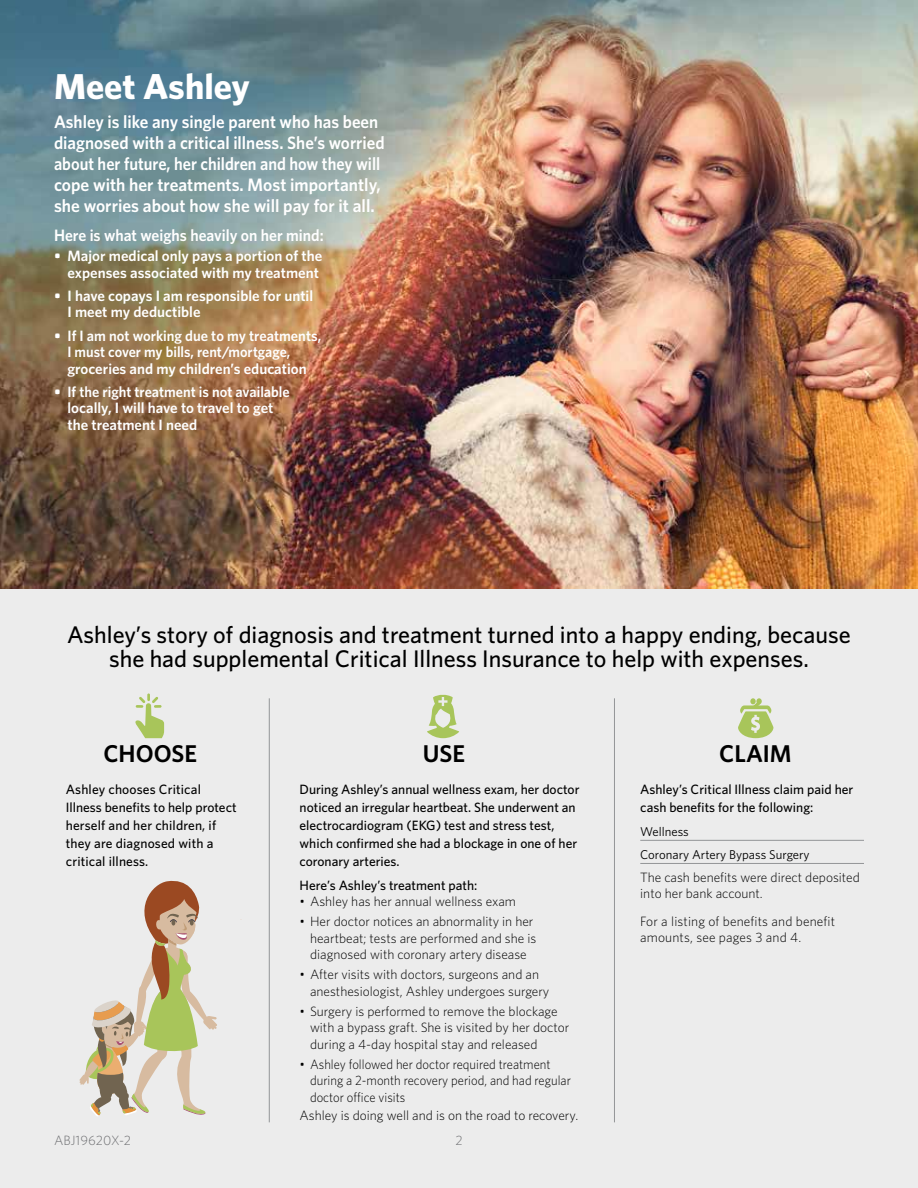
<style>
.page{position:relative;width:918px;height:1188px;background:#fff}
.page>*{position:absolute;margin:0;border:0;box-sizing:border-box;transform-origin:0 0}
.t1{font:700 36px "Whitney";color:#fff}
.t2{font:600 24.3px "Whitney";color:#000}
.t3{font:500 24px/24px "Whitney";color:#000;text-align:center}
.t4{font:600 18px/21.1px "Whitney";color:#fff;scale:.95 1}
.t5{font:600 16.5px "Whitney";color:#fff;scale:.95 1}
.t6{font:600 15px/16.5px "Whitney";color:#fff}
.t7{font:300 13.5px/16.5px "Whitney";color:#000}
.t8{font:500 13.5px/18px "Whitney";color:#000}
.t9{font:300 13.5px "Whitney";color:#6d6e71}
.t10{font:12.75px/23.1px "Whitney";color:#000}
</style>
<div class="page">
<div style="left:0;top:589px;width:918px;height:599px;background:#ececec"></div>
<img style="left:0;top:0;width:918px;height:588px">
<svg style="left:135px;top:693px;width:29px;height:45px"></svg>
<svg style="left:738px;top:698px;width:36px;height:40px"></svg>
<svg style="left:427px;top:694px;width:32px;height:44px"></svg>
<hr style="left:269px;top:698px;width:1px;height:424px;background:#939598">
<hr style="left:614px;top:698px;width:1px;height:424px;background:#939598">
<svg style="left:79px;top:880px;width:138px;height:236px"></svg>
<hr style="left:640px;top:840px;width:224px;height:1px;background:#939598">
<hr style="left:640px;top:863px;width:224px;height:1px;background:#939598">
<h1 class="t1" style="left:54px;top:63px;width:197px">Meet Ashley</h1>
<h3 class="t4" style="left:54px;top:111px;width:350px">Ashley is like any single parent who has been diagnosed with a critical illness. She’s worried about her future, her children and how they will cope with her treatments. Most importantly, she worries about how she will pay for it all.</h3>
<p class="t5" style="left:54px;top:224px;width:285px">Here is what weighs heavily on her mind:</p>
<p class="t6" style="left:54px;top:247px;width:270px;text-align:right">• Major medical only pays a portion of the expenses associated with my treatment</p>
<p class="t6" style="left:68px;top:287px;width:247px;text-indent:-14px">• I have copays I am responsible for until<br>I meet my deductible</p>
<p class="t6" style="left:68px;top:327px;width:255px;text-indent:-14px">• If I am not working due to my treatments,<br>I must cover my bills, rent/mortgage, groceries and my children’s education</p>
<p class="t6" style="left:67px;top:383px;width:224px;text-indent:-13px">• If the right treatment is not available locally, I will have to travel to get the treatment I need</p>
<h3 class="t3" style="left:67px;top:622px;width:785px">Ashley’s story of diagnosis and treatment turned into a happy ending, because she had supplemental Critical Illness Insurance to help with expenses.</h3>
<h2 class="t2" style="left:103px;top:738px;width:95px">CHOOSE</h2>
<h2 class="t2" style="left:423px;top:738px;width:44px">USE</h2>
<h2 class="t2" style="left:719px;top:738px;width:74px">CLAIM</h2>
<p class="t8" style="left:66px;top:781px;width:172px">Ashley chooses Critical<br>Illness benefits to help protect herself and her children, if they are diagnosed with a critical illness.</p>
<p class="t8" style="left:300px;top:781px;width:282px">During Ashley’s annual wellness exam, her doctor noticed an irregular heartbeat. She underwent an electrocardiogram (EKG) test and stress test, which confirmed she had a blockage in one of her coronary arteries.</p>
<p class="t8" style="left:300px;top:876px;width:179px">Here’s Ashley’s treatment path:</p>
<p class="t7" style="left:300px;top:893px;width:218px">• Ashley has her annual wellness exam</p>
<p class="t7" style="left:310px;top:913px;width:228px;text-indent:-11px">• Her doctor notices an abnormality in her heartbeat; tests are performed and she is diagnosed with coronary artery disease</p>
<p class="t7" style="left:310px;top:966px;width:241px;text-indent:-11px">• After visits with doctors, surgeons and an anesthesiologist, Ashley undergoes surgery</p>
<p class="t7" style="left:310px;top:1002px;width:261px;text-indent:-11px">• Surgery is performed to remove the blockage with a bypass graft. She is visited by her doctor during a 4-day hospital stay and released</p>
<p class="t7" style="left:310px;top:1055px;width:262px;text-indent:-10px">• Ashley followed her doctor required treatment during a 2-month recovery period, and had regular doctor office visits</p>
<p class="t7" style="left:300px;top:1106px;width:280px">Ashley is doing well and is on the road to recovery.</p>
<p class="t9" style="left:54px;top:1131px;width:79px">ABJ19620X-2</p>
<p class="t9" style="left:455px;top:1131px;width:9px">2</p>
<p class="t8" style="left:640px;top:781px;width:215px">Ashley’s Critical Illness claim paid her cash benefits for the following:</p>
<p class="t10" style="left:640px;top:819px;width:171px">Wellness<br>Coronary Artery Bypass Surgery</p>
<p class="t7" style="left:640px;top:869px;width:221px">The cash benefits were direct deposited into her bank account.</p>
<p class="t7" style="left:640px;top:912px;width:196px">For a listing of benefits and benefit amounts, see pages 3 and 4.</p>
</div>
